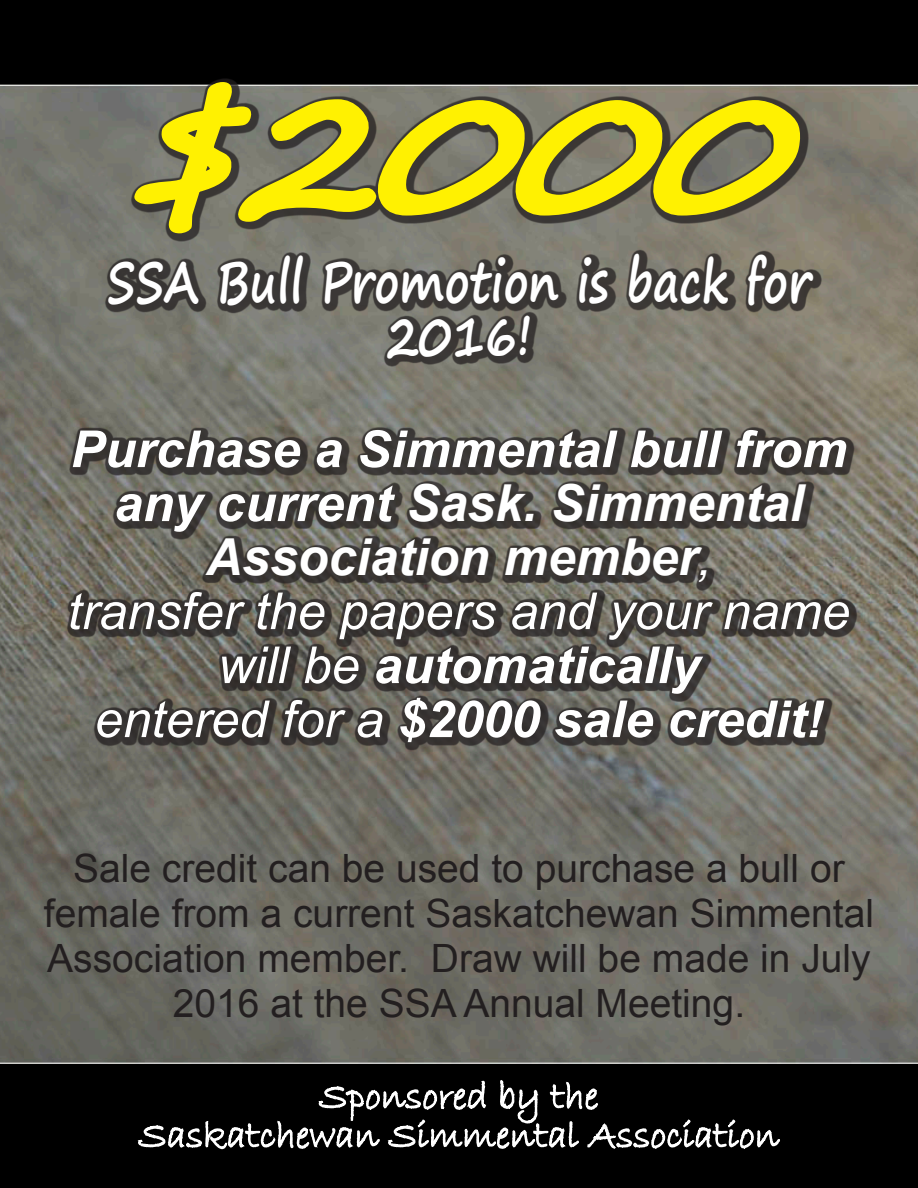
<style>
.page{position:relative;width:918px;height:1188px;background:#fff}
.page>*{position:absolute;margin:0;border:0;box-sizing:border-box;transform-origin:0 0}
.t1{font:italic 700 168px "Segoe Print";color:#fff101;scale:1.12 1}
.t2{font:700 56.4px/54px "Segoe Print";color:#fff;text-align:center;scale:.8 1}
.t3{font:italic 700 51px/54px "Arial";color:#fff;text-align:center}
.t4{font:italic 51px/54px "Arial";color:#fff;text-align:center}
.t5{font:39px/45px "Arial";color:#231f20;text-align:center}
.s1{font-weight:400}
.s2{font-weight:700}
</style>
<div class="page">
<img style="left:0;top:0;width:918px;height:1188px">
<div style="left:66px;top:77px;width:852px;height:815px;background:#231f20;opacity:.75"></div>
<svg style="left:132px;top:81px;width:671px;height:154px;background:#6c694d"></svg>
<svg style="left:124px;top:1059px;width:657px;height:100px;background:#232323"></svg>
<p class="t1" style="left:132px;top:-1px;width:642px">$2000</p>
<p class="t2" style="left:107px;top:253px;width:882px">SSA Bull Promotion is back for<br>2016!</p>
<p class="t3" style="left:71px;top:424px;width:778px">Purchase a Simmental bull from any current Sask. Simmental</p>
<p class="t3" style="left:206px;top:532px;width:507px">Association member<span class="s1">,</span></p>
<p class="t4" style="left:68px;top:585px;width:784px">transfer the papers and your name will be <span class="s2">automatically</span></p>
<p class="t3" style="left:95px;top:694px;width:730px"><span class="s1">entered for a</span> $2000 sale credit!</p>
<p class="t5" style="left:44px;top:846px;width:832px">Sale credit can be used to purchase a bull or female from a current Saskatchewan Simmental Association member. Draw will be made in July 2016 at the SSA Annual Meeting.</p>
</div>
